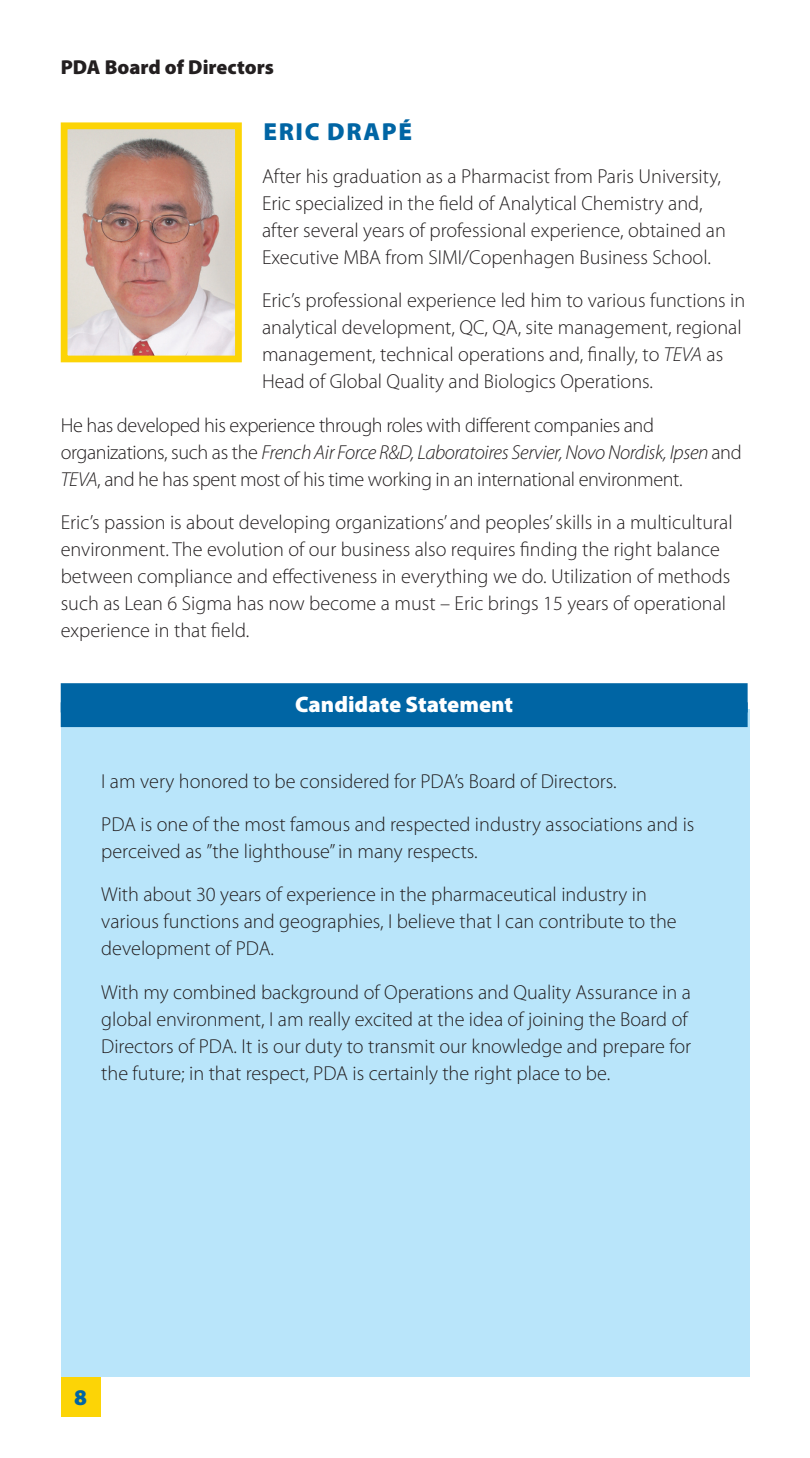
<style>
.page{position:relative;width:810px;height:1458px;background:#fff}
.page>*{position:absolute;margin:0;border:0;box-sizing:border-box;transform-origin:0 0}
.t1{font:900 24.75px "Myriad Pro";letter-spacing:.065em;color:#0065a4}
.t2{font:900 22.5px "Myriad Pro";color:#fff}
.t3{font:900 22.5px "Myriad Pro";color:#0065a4}
.t4{font:300 20.25px/27px "Myriad Pro";color:#231f20}
.t5{font:300 20.25px/27px "Myriad Pro";letter-spacing:-.02em;color:#231f20}
.t6{font:900 20.25px "Myriad Pro";color:#231f20}
.s1{font-style:italic}
</style>
<div class="page">
<div style="left:61px;top:1377px;width:40px;height:40px;background:#fcd406"></div>
<div style="left:61px;top:710px;width:689px;height:667px;background:#b9e5fa"></div>
<div style="left:61px;top:683px;width:687px;height:29px;background:#0065a4"></div>
<div style="left:61px;top:702px;width:687px;height:25px;background:#0065a4"></div>
<img style="left:69px;top:130px;width:165px;height:224px">
<div style="left:61px;top:122px;width:181px;height:240px;border:7px solid #fcd406"></div>
<p class="t6" style="left:61px;top:53px;width:215px">PDA Board of Directors</p>
<p class="t1" style="left:263px;top:115px;width:150px">ERIC DRAPÉ</p>
<p class="t4" style="left:262px;top:163px;width:465px">After his graduation as a Pharmacist from Paris University, Eric specialized in the field of Analytical Chemistry and, after several years of professional experience, obtained an Executive MBA from SIMI/Copenhagen Business School.</p>
<p class="t4" style="left:262px;top:287px;width:485px">Eric’s professional experience led him to various functions in analytical development, QC, QA, site management, regional management, technical operations and, finally, to <span class="s1">TEVA</span> as Head of Global Quality and Biologics Operations.</p>
<p class="t5" style="left:61px;top:411px;width:682px">He has developed his experience through roles with different companies and organizations, such as the <span class="s1">French Air Force R&amp;D, Laboratoires Servier, Novo Nordisk, Ipsen</span> and<br><span class="s1">TEVA</span>, and he has spent most of his time working in an international environment.</p>
<p class="t4" style="left:61px;top:508px;width:673px">Eric’s passion is about developing organizations’ and peoples’ skills in a multicultural environment. The evolution of our business also requires finding the right balance between compliance and effectiveness in everything we do. Utilization of methods such as Lean 6 Sigma has now become a must – Eric brings 15 years of operational experience in that field.</p>
<p class="t2" style="left:295px;top:690px;width:219px">Candidate Statement</p>
<p class="t4" style="left:101px;top:760px;width:595px;line-height:43.2px">I am very honored to be considered for PDA’s Board of Directors.<br>PDA is one of the most famous and respected industry associations and is</p>
<p class="t4" style="left:101px;top:830px;width:547px;line-height:43.2px">perceived as ”the lighthouse” in many respects.<br>With about 30 years of experience in the pharmaceutical industry in</p>
<p class="t4" style="left:101px;top:908px;width:577px">various functions and geographies, I believe that I can contribute to the development of PDA.</p>
<p class="t4" style="left:101px;top:978px;width:592px">With my combined background of Operations and Quality Assurance in a global environment, I am really excited at the idea of joining the Board of Directors of PDA. It is our duty to transmit our knowledge and prepare for the future; in that respect, PDA is certainly the right place to be.</p>
<p class="t3" style="left:74px;top:1383px;width:14px">8</p>
</div>
